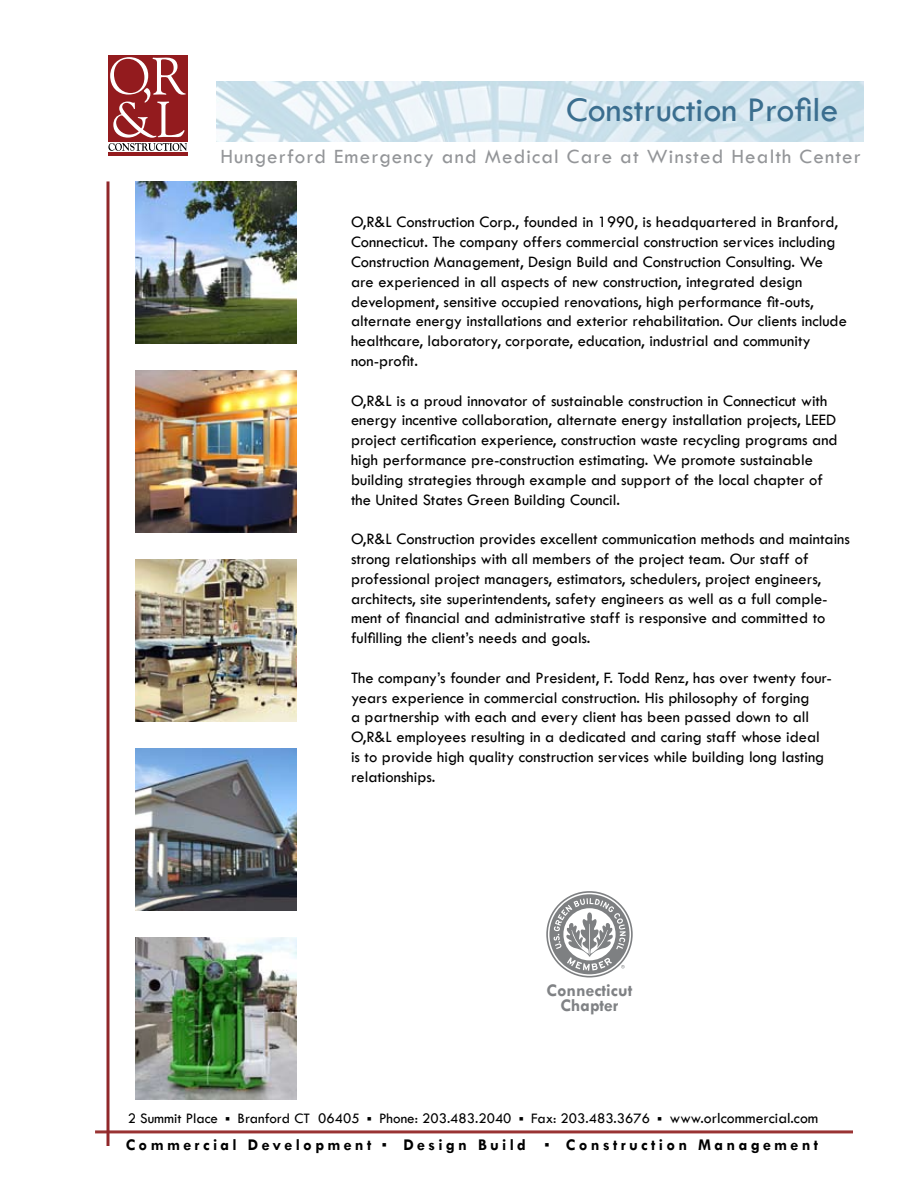
<style>
.page{position:relative;width:918px;height:1188px;background:#fff}
.page>*{position:absolute;margin:0;border:0;box-sizing:border-box;transform-origin:0 0}
.t1{font:36px "Tw Cen";color:#3b6e8f}
.t2{font:21px "Tw Cen";letter-spacing:.055em;color:#939598}
.t3{font:700 18px/15px "Tw Cen";color:#808285;text-align:center}
.t4{font:16.5px/19.8px "Tw Cen";color:#000}
.t5{font:700 16.5px "Tw Cen";letter-spacing:.2em;color:#000}
.t6{font:15.75px "Tw Cen";color:#000}
.t7{font:15px "Tw Cen";color:#000}
</style>
<div class="page">
<hr style="left:95px;top:1130px;width:758px;height:3px;background:#933">
<img style="left:217px;top:81px;width:646px;height:61px">
<div style="left:108px;top:55px;width:79px;height:86px;background:#931b1e"></div>
<svg style="left:108px;top:57px;width:79px;height:94px"></svg>
<hr style="left:108px;top:153px;width:79px;height:3px;background:#931b1e">
<svg style="left:106px;top:181px;width:4px;height:965px;background:#ab5c5e"></svg>
<svg style="left:546px;top:891px;width:87px;height:87px"></svg>
<img style="left:135px;top:182px;width:162px;height:162px">
<img style="left:135px;top:370px;width:162px;height:162px">
<img style="left:135px;top:560px;width:162px;height:162px">
<img style="left:135px;top:748px;width:162px;height:162px">
<img style="left:135px;top:938px;width:162px;height:162px">
<h1 class="t1" style="left:566px;top:88px;width:274px">Construction Profile</h1>
<p class="t2" style="left:220px;top:144px;width:642px">Hungerford Emergency and Medical Care at Winsted Health Center</p>
<p class="t4" style="left:351px;top:212px;width:497px">O,R&amp;L Construction Corp., founded in 1990, is headquartered in Branford, Connecticut. The company offers commercial construction services including Construction Management, Design Build and Construction Consulting. We are experienced in all aspects of new construction, integrated design development, sensitive occupied renovations, high performance fit-outs, alternate energy installations and exterior rehabilitation. Our clients include healthcare, laboratory, corporate, education, industrial and community non-profit.</p>
<p class="t4" style="left:351px;top:390px;width:488px">O,R&amp;L is a proud innovator of sustainable construction in Connecticut with energy incentive collaboration, alternate energy installation projects, LEED project certification experience, construction waste recycling programs and high performance pre-construction estimating. We promote sustainable building strategies through example and support of the local chapter of the United States Green Building Council.</p>
<p class="t4" style="left:351px;top:529px;width:501px">O,R&amp;L Construction provides excellent communication methods and maintains strong relationships with all members of the project team. Our staff of professional project managers, estimators, schedulers, project engineers, architects, site superintendents, safety engineers as well as a full comple&shy;ment of financial and administrative staff is responsive and committed to fulfilling the client’s needs and goals.</p>
<p class="t4" style="left:351px;top:668px;width:483px">The company’s founder and President, F. Todd Renz, has over twenty four&shy;years experience in commercial construction. His philosophy of forging<br>a partnership with each and every client has been passed down to all O,R&amp;L employees resulting in a dedicated and caring staff whose ideal is to provide high quality construction services while building long lasting relationships.</p>
<p class="t3" style="left:547px;top:983px;width:87px">Connecticut<br>Chapter</p>
<p class="t7" style="left:128px;top:1110px;width:92px">2 Summit Place</p>
<p class="t7" style="left:226px;top:1110px;width:136px">■ Branford CT 06405</p>
<p class="t7" style="left:367px;top:1110px;width:146px">■ Phone: 203.483.2040</p>
<p class="t7" style="left:519px;top:1110px;width:132px">■ Fax: 203.483.3676</p>
<p class="t6" style="left:657px;top:1109px;width:162px">■ www.orlcommercial.com</p>
<p class="t5" style="left:126px;top:1135px;width:247px">Commercial Development</p>
<p class="t5" style="left:382px;top:1135px;width:145px">■ Design Build</p>
<p class="t5" style="left:545px;top:1135px;width:275px">■ Construction Management</p>
</div>
